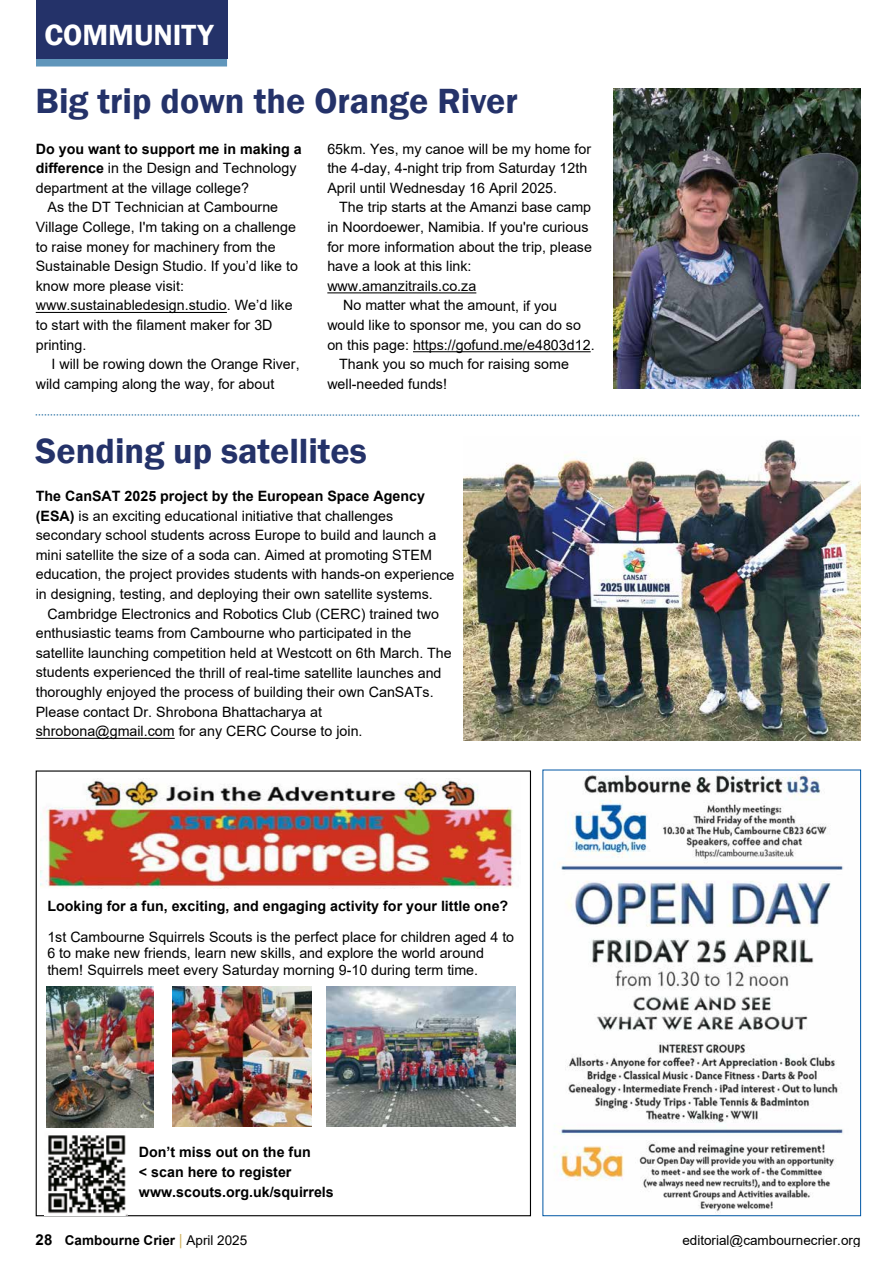
<style>
.page{position:relative;width:893px;height:1263px;background:#fff}
.page>*{position:absolute;margin:0;border:0;box-sizing:border-box;transform-origin:0 0}
.t1{font:600 36px "Franklin Gothic";color:#243269}
.t2{font:600 30px "Franklin Gothic";color:#fff}
.t3{font:14.25px/19.6px "Arial";color:#000}
.t4{font:700 14.25px/19.6px "Arial";color:#000}
.t5{font:13.5px "Arial";color:#000}
.t6{font:700 13.5px "Arial";color:#000}
.s1{font-weight:700}
.s2{font-size:15px}
.s3{font-weight:400;font-size:15px;color:#d2b567}
.s4{font-weight:400}
</style>
<div class="page">
<svg style="left:35px;top:414px;width:825px;height:3px"></svg>
<div style="left:36px;top:51px;width:191px;height:16px;background:#6096bb"></div>
<div style="left:36px;top:0;width:191px;height:59px;background:#243269"></div>
<hr style="left:36px;top:738px;width:139px;height:1px;background:#000">
<hr style="left:36px;top:312px;width:191px;height:1px;background:#000">
<hr style="left:327px;top:292px;width:149px;height:1px;background:#000">
<hr style="left:413px;top:351px;width:178px;height:1px;background:#000">
<img style="left:613px;top:89px;width:248px;height:300px">
<img style="left:464px;top:439px;width:397px;height:301px">
<img style="left:554px;top:774px;width:289px;height:439px">
<div style="left:542px;top:770px;width:319px;height:446px;border:1px solid #0057a4"></div>
<img style="left:40px;top:780px;width:473px;height:108px">
<img style="left:47px;top:986px;width:107px;height:141px">
<img style="left:172px;top:987px;width:140px;height:139px">
<img style="left:326px;top:986px;width:189px;height:140px">
<img style="left:48px;top:1135px;width:79px;height:80px">
<h2 class="t2" style="left:45px;top:17px;width:170px">COMMUNITY</h2>
<h1 class="t1" style="left:36px;top:79px;width:484px">Big trip down the Orange River</h1>
<p class="t4" style="left:36px;top:139px;width:268px">Do you want to support me in making a</p>
<p class="t3" style="left:36px;top:158px;width:262px"><span class="s1">difference</span> in the Design and Technology</p>
<p class="t3" style="left:36px;top:178px;width:215px">department at the village college?</p>
<p class="t3" style="left:48px;top:197px;width:232px">As the DT Technician at Cambourne</p>
<p class="t3" style="left:36px;top:217px;width:262px">Village College, I'm taking on a challenge</p>
<p class="t3" style="left:36px;top:237px;width:242px">to raise money for machinery from the</p>
<p class="t3" style="left:36px;top:256px;width:264px">Sustainable Design Studio. If you’d like to</p>
<p class="t3" style="left:36px;top:276px;width:150px">know more please visit:</p>
<p class="t3" style="left:36px;top:295px;width:258px">www.sustainabledesign.studio. We’d like</p>
<p class="t3" style="left:36px;top:315px;width:238px">to start with the filament maker for 3D</p>
<p class="t3" style="left:36px;top:335px;width:52px">printing.</p>
<p class="t3" style="left:52px;top:354px;width:250px">I will be rowing down the Orange River,</p>
<p class="t3" style="left:36px;top:374px;width:240px">wild camping along the way, for about</p>
<p class="t3" style="left:327px;top:139px;width:265px">65km. Yes, my canoe will be my home for the 4-day, 4-night trip from Saturday 12th<br>April until Wednesday 16 April 2025.</p>
<p class="t3" style="left:339px;top:197px;width:253px">The trip starts at the Amanzi base camp</p>
<p class="t3" style="left:327px;top:217px;width:263px">in Noordoewer, Namibia. If you're curious</p>
<p class="t3" style="left:327px;top:237px;width:266px">for more information about the trip, please</p>
<p class="t3" style="left:327px;top:256px;width:146px">have a look at this link:</p>
<p class="t3" style="left:327px;top:276px;width:150px">www.amanzitrails.co.za</p>
<p class="t3" style="left:343px;top:296px;width:215px">No matter what the amount, if you</p>
<p class="t3" style="left:327px;top:315px;width:255px">would like to sponsor me, you can do so</p>
<p class="t3" style="left:327px;top:335px;width:269px">on this page: https://gofund.me/e4803d12.</p>
<p class="t3" style="left:339px;top:354px;width:231px">Thank you so much for raising some</p>
<p class="t3" style="left:327px;top:374px;width:121px">well-needed funds!</p>
<h1 class="t1" style="left:36px;top:429px;width:333px">Sending up satellites</h1>
<p class="t3" style="left:36px;top:486px;width:420px"><span class="s1">The CanSAT 2025 project by the European Space Agency (ESA)</span> is an exciting educational initiative that challenges secondary school students across Europe to build and launch a mini satellite the size of a soda can. Aimed at promoting STEM education, the project provides students with hands-on experience in designing, testing, and deploying their own satellite systems.</p>
<p class="t3" style="left:36px;top:604px;width:418px;text-indent:12px">Cambridge Electronics and Robotics Club (CERC) trained two enthusiastic teams from Cambourne who participated in the satellite launching competition held at Westcott on 6th March. The students experienced the thrill of real-time satellite launches and thoroughly enjoyed the process of building their own CanSATs.<br>Please contact Dr. Shrobona Bhattacharya at shrobona@gmail.com for any CERC Course to join.</p>
<p class="t4" style="left:47px;top:896px;width:462px">Looking for a fun, exciting, and engaging activity for your little one?</p>
<p class="t3" style="left:47px;top:929px;width:468px;line-height:16.4px">1st Cambourne Squirrels Scouts is the perfect place for children aged 4 to<br>6 to make new friends, learn new skills, and explore the world around them! Squirrels meet every Saturday morning 9-10 during term time.</p>
<p class="t4" style="left:139px;top:1143px;width:196px">Don’t miss out on the fun<br>&lt; scan here to register www.scouts.org.uk/squirrels</p>
<p class="t6" style="left:36px;top:1231px;width:213px"><span class="s2">28</span> Cambourne Crier <span class="s3">|</span> <span class="s4">April 2025</span></p>
<p class="t5" style="left:682px;top:1231px;width:180px">editorial@cambournecrier.org</p>
</div>
